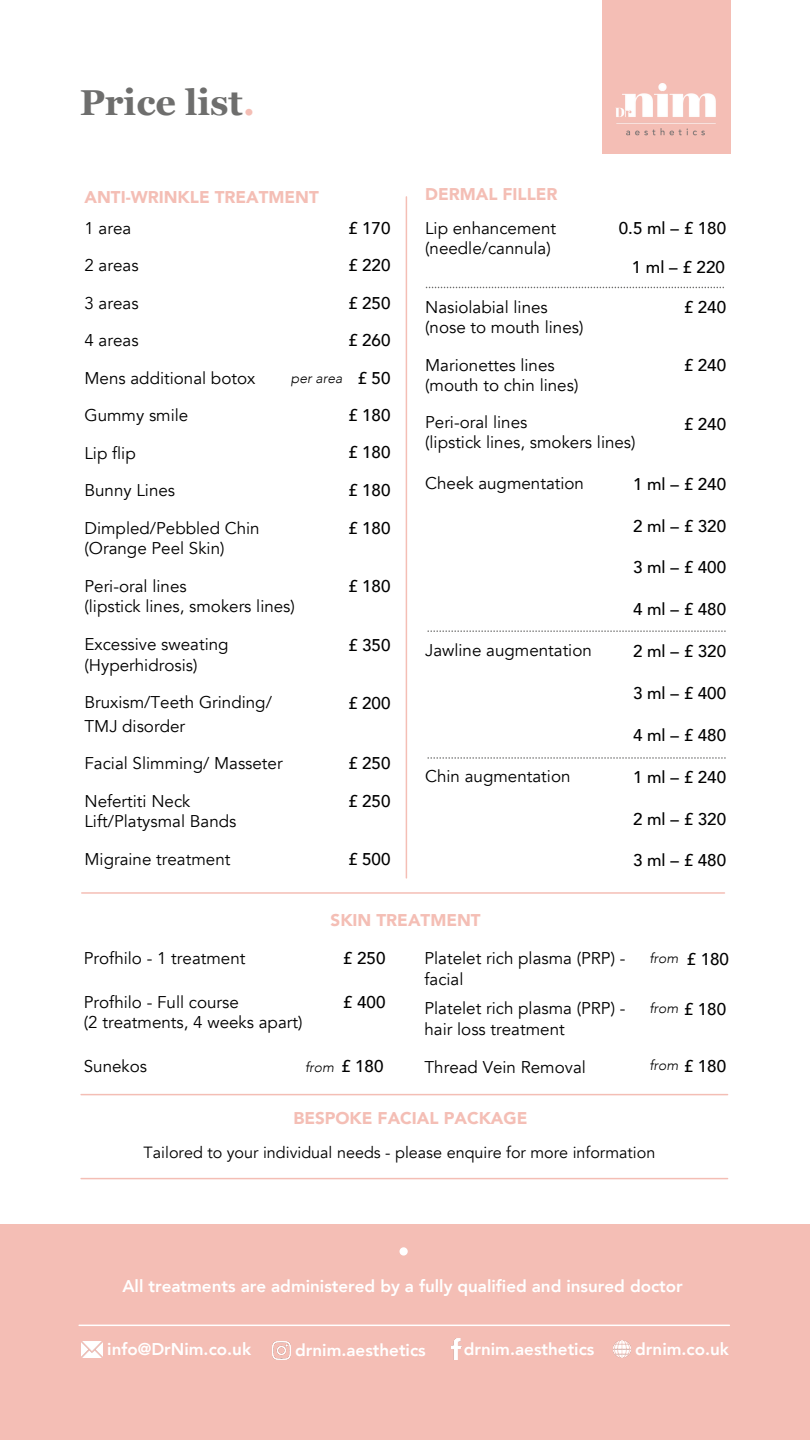
<style>
.page{position:relative;width:810px;height:1440px;background:#fff}
.page>*{position:absolute;margin:0;border:0;box-sizing:border-box;transform-origin:0 0}
.t1{font:700 36px "Georgia";color:#6e6e6d}
.t2{font:17px/20.2px "Avenir";color:#000}
.t3{font:500 17px "Avenir";color:#000}
.t4{font:800 17px "Avenir";color:#fff}
.t5{font:900 17px "Avenir";color:#f4beb5}
.t6{font:16.2px "Avenir";color:#000}
.t7{font:italic 300 14px "Avenir";color:#000}
.s1{color:#f4beb5}
</style>
<div class="page">
<hr style="left:82px;top:892px;width:643px;height:2px;background:#f4beb5">
<div style="left:602px;top:0;width:129px;height:154px;background:#f4beb5"></div>
<hr style="left:406px;top:197px;width:1px;height:681px;background:#f4beb5">
<hr style="left:81px;top:1094px;width:647px;height:1px;background:#f4beb5">
<div style="left:0;top:1224px;width:810px;height:216px;background:#f4beb5"></div>
<hr style="left:81px;top:1178px;width:647px;height:1px;background:#f4beb5">
<div style="left:400px;top:1247px;width:8px;height:9px;background:#fff;border-radius:50%"></div>
<hr style="left:79px;top:1325px;width:650px;height:1px;background:#fff">
<img style="left:272px;top:1341px;width:18px;height:18px">
<img style="left:81px;top:1341px;width:22px;height:17px">
<img style="left:614px;top:1341px;width:17px;height:17px">
<img style="left:451px;top:1339px;width:11px;height:20px">
<img style="left:615px;top:83px;width:101px;height:53px">
<svg style="left:427px;top:757px;width:299px;height:2px"></svg>
<svg style="left:427px;top:630px;width:299px;height:2px"></svg>
<svg style="left:426px;top:287px;width:298px;height:1px"></svg>
<p class="t1" style="left:80px;top:82px;width:177px">Price list<span class="s1">.</span></p>
<p class="t5" style="left:84px;top:186px;width:236px">ANTI-WRINKLE TREATMENT</p>
<p class="t5" style="left:425px;top:183px;width:134px">DERMAL FILLER</p>
<p class="t2" style="left:84px;top:218px;width:48px">1 area</p>
<p class="t2" style="left:425px;top:218px;width:132px">Lip enhancement (needle/cannula)</p>
<p class="t2" style="left:84px;top:256px;width:56px">2 areas</p>
<p class="t2" style="left:84px;top:293px;width:56px">3 areas</p>
<p class="t3" style="left:348px;top:217px;width:44px">£ 170</p>
<p class="t3" style="left:348px;top:254px;width:44px">£ 220</p>
<p class="t3" style="left:348px;top:292px;width:44px">£ 250</p>
<p class="t2" style="left:425px;top:298px;width:124px">Nasiolabial lines</p>
<p class="t2" style="left:425px;top:318px;width:160px">(nose to mouth lines)</p>
<p class="t2" style="left:84px;top:331px;width:56px">4 areas</p>
<p class="t3" style="left:348px;top:329px;width:44px">£ 260</p>
<p class="t3" style="left:357px;top:367px;width:35px">£ 50</p>
<p class="t2" style="left:425px;top:356px;width:131px">Marionettes lines</p>
<p class="t2" style="left:425px;top:376px;width:155px">(mouth to chin lines)</p>
<p class="t2" style="left:84px;top:368px;width:172px">Mens additional botox</p>
<p class="t7" style="left:291px;top:369px;width:53px">per area</p>
<p class="t3" style="left:619px;top:217px;width:109px">0.5 ml – £ 180</p>
<p class="t3" style="left:632px;top:256px;width:95px">1ml–£220</p>
<p class="t3" style="left:684px;top:296px;width:44px">£ 240</p>
<p class="t3" style="left:684px;top:354px;width:44px">£ 240</p>
<p class="t2" style="left:84px;top:406px;width:105px">Gummy smile</p>
<p class="t2" style="left:84px;top:443px;width:53px">Lip flip</p>
<p class="t3" style="left:348px;top:404px;width:44px">£ 180</p>
<p class="t3" style="left:348px;top:441px;width:44px">£ 180</p>
<p class="t2" style="left:84px;top:481px;width:92px">Bunny Lines</p>
<p class="t3" style="left:348px;top:479px;width:44px">£ 180</p>
<p class="t2" style="left:84px;top:519px;width:177px">Dimpled/Pebbled Chin (Orange Peel Skin)</p>
<p class="t3" style="left:348px;top:517px;width:44px">£ 180</p>
<p class="t2" style="left:84px;top:577px;width:104px">Peri-oral lines</p>
<p class="t2" style="left:84px;top:597px;width:212px">(lipstick lines, smokers lines)</p>
<p class="t3" style="left:348px;top:575px;width:44px">£ 180</p>
<p class="t2" style="left:84px;top:635px;width:146px">Excessive sweating (Hyperhidrosis)</p>
<p class="t3" style="left:348px;top:634px;width:44px">£ 350</p>
<p class="t2" style="left:84px;top:693px;width:189px">Bruxism/Teeth Grinding/</p>
<p class="t2" style="left:84px;top:716px;width:102px">TMJ disorder</p>
<p class="t3" style="left:348px;top:692px;width:44px">£ 200</p>
<p class="t2" style="left:84px;top:754px;width:200px">Facial Slimming/ Masseter</p>
<p class="t3" style="left:348px;top:752px;width:44px">£ 250</p>
<p class="t2" style="left:84px;top:792px;width:153px">Nefertiti Neck<br>Lift/Platysmal Bands</p>
<p class="t3" style="left:348px;top:790px;width:44px">£ 250</p>
<p class="t2" style="left:84px;top:850px;width:147px">Migraine treatment</p>
<p class="t3" style="left:348px;top:848px;width:44px">£ 500</p>
<p class="t2" style="left:425px;top:413px;width:104px">Peri-oral lines</p>
<p class="t2" style="left:425px;top:433px;width:212px">(lipstick lines, smokers lines)</p>
<p class="t3" style="left:684px;top:413px;width:44px">£ 240</p>
<p class="t2" style="left:425px;top:473px;width:160px">Cheek augmentation</p>
<p class="t3" style="left:633px;top:473px;width:95px">1ml–£240</p>
<p class="t3" style="left:633px;top:515px;width:95px">2ml–£320</p>
<p class="t3" style="left:633px;top:556px;width:95px">3ml–£400</p>
<p class="t2" style="left:425px;top:641px;width:168px">Jawline augmentation</p>
<p class="t2" style="left:425px;top:766px;width:147px">Chin augmentation</p>
<p class="t3" style="left:633px;top:598px;width:95px">4ml–£480</p>
<p class="t3" style="left:633px;top:640px;width:95px">2ml–£320</p>
<p class="t3" style="left:633px;top:682px;width:95px">3ml–£400</p>
<p class="t3" style="left:633px;top:724px;width:95px">4ml–£480</p>
<p class="t3" style="left:633px;top:766px;width:95px">1ml–£240</p>
<p class="t3" style="left:633px;top:808px;width:95px">2ml–£320</p>
<p class="t3" style="left:633px;top:849px;width:95px">3ml–£480</p>
<p class="t2" style="left:84px;top:949px;width:163px">Profhilo - 1 treatment</p>
<p class="t2" style="left:84px;top:993px;width:157px">Profhilo - Full course</p>
<p class="t2" style="left:84px;top:1013px;width:220px">(2 treatments, 4 weeks apart)</p>
<p class="t5" style="left:331px;top:909px;width:152px">SKIN TREATMENT</p>
<p class="t3" style="left:343px;top:947px;width:44px">£ 250</p>
<p class="t3" style="left:343px;top:991px;width:44px">£ 400</p>
<p class="t2" style="left:424px;top:949px;width:203px">Platelet rich plasma (PRP) - facial</p>
<p class="t2" style="left:424px;top:999px;width:203px">Platelet rich plasma (PRP) -</p>
<p class="t2" style="left:424px;top:1019px;width:142px">hair loss treatment</p>
<p class="t7" style="left:649px;top:949px;width:31px">from</p>
<p class="t3" style="left:687px;top:948px;width:44px">£ 180</p>
<p class="t7" style="left:649px;top:999px;width:31px">from</p>
<p class="t3" style="left:684px;top:998px;width:44px">£ 180</p>
<p class="t2" style="left:84px;top:1057px;width:65px">Sunekos</p>
<p class="t2" style="left:424px;top:1057px;width:163px">Thread Vein Removal</p>
<p class="t7" style="left:305px;top:1058px;width:31px">from</p>
<p class="t7" style="left:649px;top:1056px;width:31px">from</p>
<p class="t3" style="left:684px;top:1055px;width:44px">£ 180</p>
<p class="t3" style="left:341px;top:1055px;width:44px">£ 180</p>
<p class="t5" style="left:293px;top:1107px;width:236px">BESPOKE FACIAL PACKAGE</p>
<p class="t6" style="left:144px;top:1141px;width:513px">Tailored to your individual needs - please enquire for more information</p>
<p class="t4" style="left:122px;top:1275px;width:562px">All treatments are administered by a fully qualified and insured doctor</p>
<p class="t4" style="left:107px;top:1338px;width:145px">info@DrNim.co.uk</p>
<p class="t4" style="left:295px;top:1339px;width:132px">drnim.aesthetics</p>
<p class="t4" style="left:464px;top:1338px;width:132px">drnim.aesthetics</p>
<p class="t4" style="left:635px;top:1338px;width:95px">drnim.co.uk</p>
</div>
